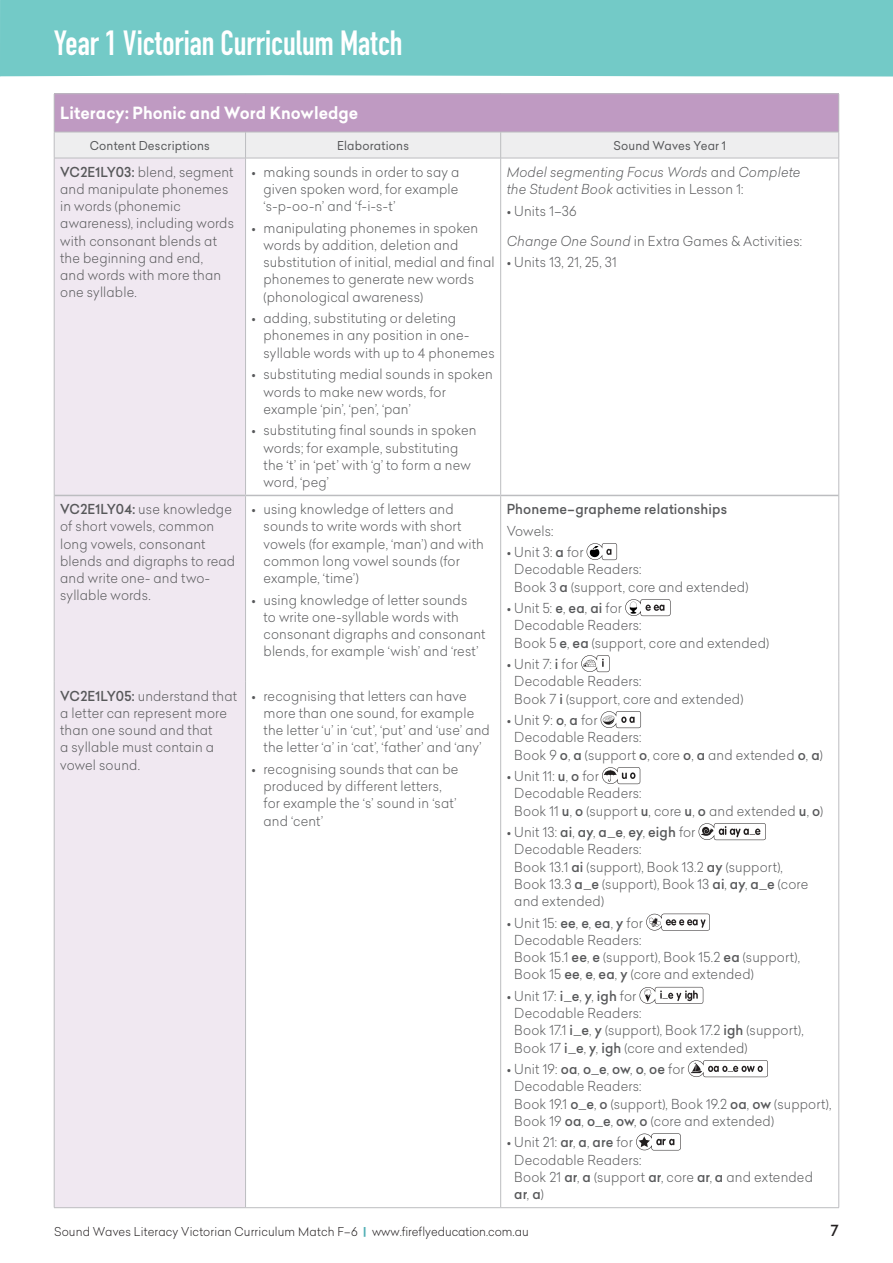
<style>
.page{position:relative;width:893px;height:1263px;background:#fff}
.page>*{position:absolute;margin:0;border:0;box-sizing:border-box;transform-origin:0 0}
.t1{font:34.5px "DIN Engschrift Std";color:#fff;scale:.95 1}
.t2{font:700 16.5px "Celias";letter-spacing:.005em;color:#fff;scale:.95 1}
.t3{font:500 15px "Celias";color:#231f20;scale:.95 1}
.t4{font:300 13.5px/17.2px "Celias";letter-spacing:.01em;color:#57585a;scale:.95 1}
.t5{font:italic 300 13.5px/17.2px "Celias";letter-spacing:.01em;color:#57585a;scale:.95 1}
.t6{font:500 13.5px "Celias";letter-spacing:.01em;color:#57585a;scale:.95 1}
.t7{font:300 12px "Celias";letter-spacing:.01em;color:#231f20;scale:.95 1}
.t8{font:12px "Celias";letter-spacing:.015em;color:#57585a;scale:.95 1}
.s1{font-weight:500}
.s2{font-style:normal}
.s3{font-style:italic}
.s4{font-weight:700;color:#50aeb4}
</style>
<div class="page">
<div style="left:0;top:0;width:893px;height:77px;background:#73cac7"></div>
<div style="left:54px;top:94px;width:785px;height:38px;background:#bf9ac2"></div>
<div style="left:55px;top:159px;width:190px;height:1048px;background:#f0e8f1"></div>
<hr style="left:54px;top:495px;width:192px;height:1px;background:#bcbdc0">
<hr style="left:246px;top:495px;width:255px;height:1px;background:#bcbdc0">
<hr style="left:501px;top:495px;width:338px;height:1px;background:#bcbdc0">
<hr style="left:54px;top:495px;width:1px;height:187px;background:#bcbdc0">
<hr style="left:245px;top:496px;width:1px;height:186px;background:#bcbdc0">
<hr style="left:500px;top:496px;width:1px;height:186px;background:#bcbdc0">
<hr style="left:838px;top:495px;width:1px;height:187px;background:#bcbdc0">
<hr style="left:54px;top:682px;width:1px;height:525px;background:#bcbdc0">
<hr style="left:245px;top:682px;width:1px;height:525px;background:#bcbdc0">
<hr style="left:500px;top:682px;width:1px;height:525px;background:#bcbdc0">
<hr style="left:838px;top:682px;width:1px;height:525px;background:#bcbdc0">
<hr style="left:501px;top:1207px;width:338px;height:1px;background:#bcbdc0">
<hr style="left:54px;top:1207px;width:192px;height:1px;background:#bcbdc0">
<hr style="left:246px;top:1207px;width:255px;height:1px;background:#bcbdc0">
<hr style="left:54px;top:93px;width:192px;height:1px;background:#bcbdc0">
<hr style="left:54px;top:94px;width:1px;height:38px;background:#bcbdc0">
<hr style="left:246px;top:93px;width:255px;height:1px;background:#bcbdc0">
<hr style="left:501px;top:93px;width:338px;height:1px;background:#bcbdc0">
<hr style="left:838px;top:94px;width:1px;height:38px;background:#bcbdc0">
<svg style="left:54px;top:132px;width:785px;height:26px;background:#ebebec"></svg>
<hr style="left:54px;top:158px;width:192px;height:1px;background:#bcbdc0">
<hr style="left:54px;top:158px;width:1px;height:337px;background:#bcbdc0">
<hr style="left:246px;top:158px;width:255px;height:1px;background:#bcbdc0">
<hr style="left:245px;top:158px;width:1px;height:337px;background:#bcbdc0">
<hr style="left:501px;top:158px;width:338px;height:1px;background:#bcbdc0">
<hr style="left:500px;top:158px;width:1px;height:337px;background:#bcbdc0">
<hr style="left:838px;top:158px;width:1px;height:337px;background:#bcbdc0">
<svg style="left:587px;top:543px;width:30px;height:17px"></svg>
<svg style="left:625px;top:599px;width:45px;height:17px"></svg>
<svg style="left:581px;top:655px;width:28px;height:17px"></svg>
<svg style="left:601px;top:711px;width:40px;height:17px"></svg>
<svg style="left:602px;top:767px;width:38px;height:17px"></svg>
<svg style="left:699px;top:823px;width:67px;height:17px"></svg>
<svg style="left:646px;top:914px;width:64px;height:17px"></svg>
<svg style="left:639px;top:987px;width:64px;height:17px"></svg>
<svg style="left:688px;top:1060px;width:80px;height:17px"></svg>
<svg style="left:636px;top:1133px;width:45px;height:17px"></svg>
<h1 class="t1" style="left:54px;top:23px;width:368px">Year 1 Victorian Curriculum Match</h1>
<p class="t2" style="left:60px;top:101px;width:315px">Literacy: Phonic and Word Knowledge</p>
<p class="t8" style="left:90px;top:137px;width:128px">Content Descriptions</p>
<p class="t8" style="left:337px;top:137px;width:77px">Elaborations</p>
<p class="t8" style="left:613px;top:137px;width:120px">Sound Waves Year 1</p>
<p class="t4" style="left:60px;top:163px;width:185px"><span class="s1">VC2E1LY03:</span> blend, segment and manipulate phonemes in words (phonemic awareness), including words with consonant blends at the beginning and end,<br>and words with more than one syllable.</p>
<p class="t4" style="left:264px;top:163px;width:208px;text-align:justify;text-indent:-12px">• making sounds in order to say a given spoken word, for example ‘s-p-oo-n’ and ‘f-i-s-t’</p>
<p class="t5" style="left:507px;top:163px;width:311px">Model segmenting Focus Words <span class="s2">and</span> Complete the Student Book <span class="s2">activities in Lesson 1:</span></p>
<p class="t4" style="left:507px;top:202px;width:75px">• Units 1–36</p>
<p class="t4" style="left:507px;top:232px;width:312px"><span class="s3">Change One Sound</span> in Extra Games &amp; Activities:</p>
<p class="t4" style="left:507px;top:253px;width:118px">• Units 13, 21, 25, 31</p>
<p class="t4" style="left:264px;top:219px;width:245px;text-indent:-12px">• manipulating phonemes in spoken words by addition, deletion and substitution of initial, medial and final phonemes to generate new words (phonological awareness)</p>
<p class="t4" style="left:264px;top:309px;width:245px;text-indent:-12px">• adding, substituting or deleting phonemes in any position in one&shy;syllable words with up to 4 phonemes</p>
<p class="t4" style="left:264px;top:365px;width:243px;text-indent:-12px">• substituting medial sounds in spoken words to make new words, for example ‘pin’, ‘pen’, ‘pan’</p>
<p class="t4" style="left:264px;top:421px;width:226px;text-indent:-12px">• substituting final sounds in spoken words; for example, substituting the ‘t’ in ‘pet’ with ‘g’ to form a new word, ‘peg’</p>
<p class="t4" style="left:60px;top:500px;width:186px"><span class="s1">VC2E1LY04:</span> use knowledge of short vowels, common long vowels, consonant blends and digraphs to read and write one- and two&shy;syllable words.</p>
<p class="t4" style="left:264px;top:500px;width:233px;text-indent:-12px">• using knowledge of letters and sounds to write words with short vowels (for example, ‘man’) and with common long vowel sounds (for example, ‘time’)</p>
<p class="t4" style="left:264px;top:591px;width:235px;text-indent:-12px">• using knowledge of letter sounds<br>to write one-syllable words with consonant digraphs and consonant blends, for example ‘wish’ and ‘rest’</p>
<p class="t4" style="left:60px;top:686px;width:188px"><span class="s1">VC2E1LY05:</span> understand that a letter can represent more than one sound and that<br>a syllable must contain a vowel sound.</p>
<p class="t4" style="left:264px;top:687px;width:240px;text-indent:-12px">• recognising that letters can have more than one sound, for example the letter ‘u’ in ‘cut’, ‘put’ and ‘use’ and the letter ‘a’ in ‘cat’, ‘father’ and ‘any’</p>
<p class="t4" style="left:264px;top:760px;width:207px;text-indent:-12px">• recognising sounds that can be produced by different letters, for example the ‘s’ sound in ‘sat’ and ‘cent’</p>
<p class="t6" style="left:507px;top:500px;width:234px">Phoneme–grapheme relationships</p>
<p class="t4" style="left:507px;top:522px;width:51px">Vowels:</p>
<p class="t4" style="left:514px;top:543px;width:248px;text-indent:-8px">• Unit 3: <span class="s1">a</span> for<br>Decodable Readers:<br>Book 3 <span class="s1">a</span> (support, core and extended)</p>
<p class="t4" style="left:514px;top:599px;width:270px;text-indent:-8px">• Unit 5: <span class="s1">e</span>, <span class="s1">ea</span>, <span class="s1">ai</span> for<br>Decodable Readers:<br>Book 5 <span class="s1">e</span>, <span class="s1">ea</span> (support, core and extended)</p>
<p class="t4" style="left:514px;top:655px;width:243px;text-indent:-8px">• Unit 7: <span class="s1">i</span> for<br>Decodable Readers:<br>Book 7 <span class="s1">i</span> (support, core and extended)</p>
<p class="t4" style="left:514px;top:711px;width:326px;text-indent:-8px">• Unit 9: <span class="s1">o</span>, <span class="s1">a</span> for<br>Decodable Readers:<br>Book 9 <span class="s1">o</span>, <span class="s1">a</span> (support <span class="s1">o</span>, core <span class="s1">o</span>, <span class="s1">a</span> and extended <span class="s1">o</span>, <span class="s1">a</span>)</p>
<p class="t4" style="left:514px;top:767px;width:327px;text-indent:-8px">• Unit 11: <span class="s1">u</span>, <span class="s1">o</span> for<br>Decodable Readers:<br>Book 11 <span class="s1">u</span>, <span class="s1">o</span> (support <span class="s1">u</span>, core <span class="s1">u</span>, <span class="s1">o</span> and extended <span class="s1">u</span>, <span class="s1">o</span>)</p>
<p class="t4" style="left:514px;top:823px;width:311px;text-indent:-8px">• Unit 13: <span class="s1">ai</span>, <span class="s1">ay</span>, <span class="s1">a</span>_<span class="s1">e</span>, <span class="s1">ey</span>, <span class="s1">eigh</span> for<br>Decodable Readers:<br>Book 13.1 <span class="s1">ai</span> (support), Book 13.2 <span class="s1">ay</span> (support),<br>Book 13.3 <span class="s1">a</span>_<span class="s1">e</span> (support), Book 13 <span class="s1">ai</span>, <span class="s1">ay</span>, <span class="s1">a</span>_<span class="s1">e</span> (core and extended)</p>
<p class="t4" style="left:514px;top:914px;width:302px;text-indent:-8px">• Unit 15: <span class="s1">ee</span>, <span class="s1">e</span>, <span class="s1">ea</span>, <span class="s1">y</span> for<br>Decodable Readers:<br>Book 15.1 <span class="s1">ee</span>, <span class="s1">e</span> (support), Book 15.2 <span class="s1">ea</span> (support),<br>Book 15 <span class="s1">ee</span>, <span class="s1">e</span>, <span class="s1">ea</span>, <span class="s1">y</span> (core and extended)</p>
<p class="t4" style="left:514px;top:987px;width:306px;text-indent:-8px">• Unit 17: <span class="s1">i</span>_<span class="s1">e</span>, <span class="s1">y</span>, <span class="s1">igh</span> for<br>Decodable Readers:<br>Book 17.1 <span class="s1">i</span>_<span class="s1">e</span>, <span class="s1">y</span> (support), Book 17.2 <span class="s1">igh</span> (support), Book 17 <span class="s1">i</span>_<span class="s1">e</span>, <span class="s1">y</span>, <span class="s1">igh</span> (core and extended)</p>
<p class="t4" style="left:514px;top:1060px;width:335px;text-indent:-8px">• Unit 19: <span class="s1">oa</span>, <span class="s1">o</span>_<span class="s1">e</span>, <span class="s1">ow</span>, <span class="s1">o</span>, <span class="s1">oe</span> for<br>Decodable Readers:<br>Book 19.1 <span class="s1">o</span>_<span class="s1">e</span>, <span class="s1">o</span> (support), Book 19.2 <span class="s1">oa</span>, <span class="s1">ow</span> (support), Book 19 <span class="s1">oa</span>, <span class="s1">o</span>_<span class="s1">e</span>, <span class="s1">ow</span>, <span class="s1">o</span> (core and extended)</p>
<p class="t4" style="left:514px;top:1133px;width:316px;text-indent:-8px">• Unit 21: <span class="s1">ar</span>, <span class="s1">a</span>, <span class="s1">are</span> for<br>Decodable Readers:<br>Book 21 <span class="s1">ar</span>, <span class="s1">a</span> (support <span class="s1">ar</span>, core <span class="s1">ar</span>, <span class="s1">a</span> and extended <span class="s1">ar</span>, <span class="s1">a</span>)</p>
<p class="t7" style="left:54px;top:1223px;width:501px">Sound Waves Literacy Victorian Curriculum Match F–6 <span class="s4">|</span> www.fireflyeducation.com.au</p>
<p class="t3" style="left:831px;top:1220px;width:10px">7</p>
</div>
